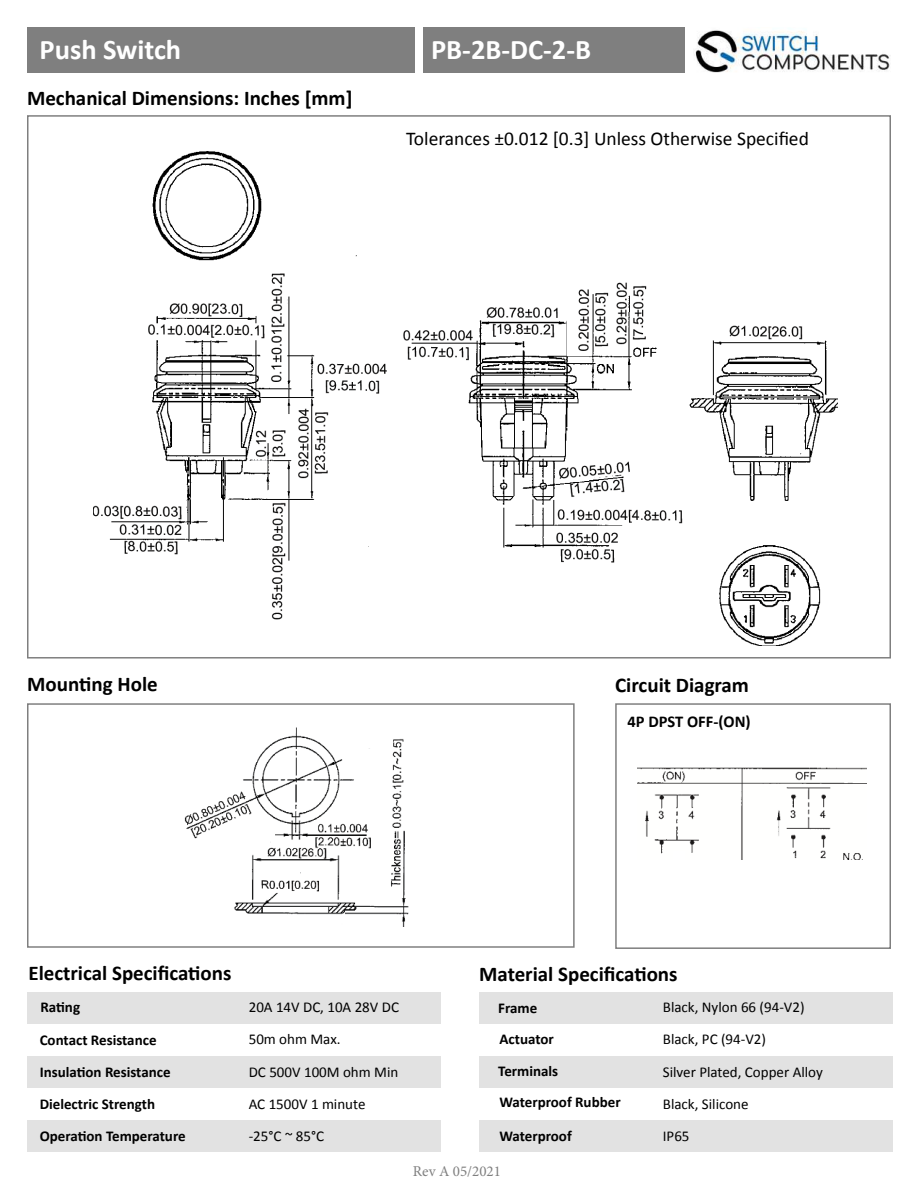
<style>
.page{position:relative;width:918px;height:1188px;background:#fff}
.page>*{position:absolute;margin:0;border:0;box-sizing:border-box;transform-origin:0 0}
.t1{font:700 28.5px "Calibri";color:#fff}
.t2{font:700 21px "Calibri";color:#000}
.t3{font:19.5px "Calibri";color:#000}
.t4{font:700 16.5px "Calibri";color:#000}
.t5{font:15px/32px "Calibri";color:#000}
.t6{font:700 15px/32px "Calibri";color:#000}
.t7{font:15px "Minion Pro";color:#7f7f7f}
</style>
<div class="page">
<img style="left:695px;top:30px;width:196px;height:43px">
<div style="left:27px;top:703px;width:548px;height:245px;border:2px solid #7f7f7f"></div>
<div style="left:615px;top:703px;width:276px;height:246px;border:2px solid #7f7f7f"></div>
<div style="left:27px;top:27px;width:388px;height:46px;background:#7f7f7f"></div>
<div style="left:423px;top:27px;width:262px;height:46px;background:#7f7f7f"></div>
<div style="left:27px;top:992px;width:414px;height:31px;background:#e2e2e2"></div>
<div style="left:479px;top:992px;width:414px;height:31px;background:#e2e2e2"></div>
<div style="left:27px;top:1056px;width:414px;height:32px;background:#e2e2e2"></div>
<div style="left:479px;top:1056px;width:414px;height:32px;background:#e2e2e2"></div>
<div style="left:27px;top:1120px;width:414px;height:32px;background:#e2e2e2"></div>
<div style="left:479px;top:1120px;width:414px;height:32px;background:#e2e2e2"></div>
<img style="left:184px;top:727px;width:225px;height:200px">
<img style="left:93px;top:151px;width:745px;height:495px">
<div style="left:553px;top:284px;width:21px;height:22px;background:#fff"></div>
<img style="left:637px;top:768px;width:229px;height:92px">
<div style="left:674px;top:851px;width:11px;height:13px;background:#fff"></div>
<h1 class="t1" style="left:40px;top:39px;width:143px">Push Switch</h1>
<h1 class="t1" style="left:431px;top:39px;width:161px">PB-2B-DC-2-B</h1>
<h2 class="t2" style="left:27px;top:91px;width:327px">Mechanical Dimensions: Inches [mm]</h2>
<h3 class="t3" style="left:406px;top:126px;width:404px">Tolerances ±0.012 [0.3] Unless Otherwise Speci昀椀ed</h3>
<h2 class="t2" style="left:27px;top:669px;width:132px">Moun琀椀ng Hole</h2>
<h2 class="t2" style="left:615px;top:671px;width:135px">Circuit Diagram</h2>
<p class="t4" style="left:627px;top:710px;width:125px">4P DPST OFF-(ON)</p>
<h2 class="t2" style="left:28px;top:958px;width:205px">Electrical Speci昀椀ca琀椀ons</h2>
<h2 class="t2" style="left:479px;top:959px;width:200px">Material Speci昀椀ca琀椀ons</h2>
<p class="t6" style="left:40px;top:991px;width:41px">Ra琀椀ng</p>
<p class="t6" style="left:40px;top:1025px;width:148px">Contact Resistance<br>Insula琀椀on Resistance<br>Dielectric Strength<br>Opera琀椀on Temperature</p>
<p class="t5" style="left:249px;top:992px;width:152px">20A 14V DC, 10A 28V DC</p>
<p class="t6" style="left:498px;top:993px;width:41px">Frame</p>
<p class="t5" style="left:663px;top:992px;width:143px">Black, Nylon 66 (94-V2)</p>
<p class="t5" style="left:249px;top:1024px;width:93px">50m ohm Max.</p>
<p class="t6" style="left:499px;top:1024px;width:56px">Actuator</p>
<p class="t5" style="left:663px;top:1024px;width:105px">Black, PC (94-V2)</p>
<p class="t5" style="left:249px;top:1058px;width:151px">DC 500V 100M ohm Min<br>AC 1500V 1 minute -25°C ~ 85°C</p>
<p class="t6" style="left:498px;top:1055px;width:62px">Terminals</p>
<p class="t6" style="left:499px;top:1087px;width:123px">Waterproof Rubber</p>
<p class="t6" style="left:499px;top:1121px;width:74px">Waterproof</p>
<p class="t5" style="left:663px;top:1057px;width:162px">Silver Plated, Copper Alloy<br>Black, Silicone<br>IP65</p>
<p class="t7" style="left:413px;top:1162px;width:90px">Rev A 05/2021</p>
</div>
